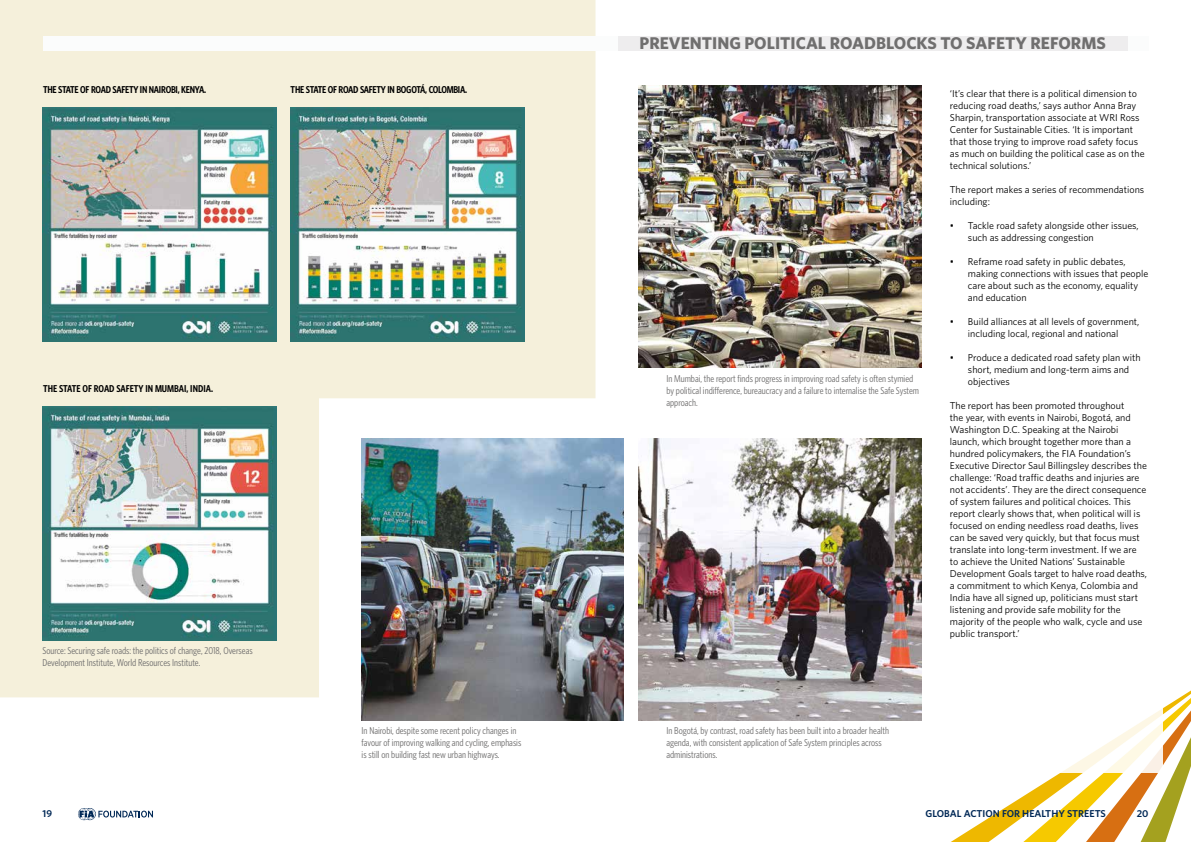
<style>
.page{position:relative;width:1191px;height:842px;background:#fff}
.page>*{position:absolute;margin:0;border:0;box-sizing:border-box;transform-origin:0 0}
.t1{font:700 17px "Whitney";color:#706f6f}
.t2{font:10px/12px "Whitney";color:#000}
.t3{font:10px/12px "Whitney Condensed";color:#706f6f}
.t4{font:600 10px "Whitney Condensed";letter-spacing:-.02em;color:#000}
.t5{font:600 10px "Whitney Condensed";color:#000}
.t6{font:600 10px "Whitney";color:#002856}
</style>
<div class="page">
<svg style="left:0;top:0;width:595px;height:697px;background:#f4f0de"></svg>
<svg style="left:951px;top:690px;width:240px;height:152px"></svg>
<svg style="left:78px;top:808px;width:75px;height:12px"></svg>
<div style="left:43px;top:36px;width:1105px;height:14px;background:#fbfcfc"></div>
<div style="left:618px;top:36px;width:509px;height:14px;background:#eeedee"></div>
<div style="left:652px;top:71px;width:510px;height:701px;background:#fff"></div>
<img style="left:43px;top:108px;width:233px;height:234px">
<img style="left:290px;top:108px;width:234px;height:234px">
<img style="left:43px;top:407px;width:233px;height:234px">
<img style="left:638px;top:85px;width:283px;height:282px">
<img style="left:638px;top:438px;width:283px;height:282px">
<img style="left:361px;top:438px;width:263px;height:282px">
<p class="t4" style="left:43px;top:83px;width:165px">THE STATE OF ROAD SAFETY IN NAIROBI, KENYA.</p>
<p class="t4" style="left:291px;top:83px;width:178px">THE STATE OF ROAD SAFETY IN BOGOTÁ, COLOMBIA.</p>
<p class="t5" style="left:43px;top:382px;width:171px">THE STATE OF ROAD SAFETY IN MUMBAI, INDIA.</p>
<p class="t3" style="left:43px;top:645px;width:212px">Source: Securing safe roads: the politics of change, 2018, Overseas<br>Development Institute, World Resources Institute.</p>
<p class="t3" style="left:361px;top:724px;width:161px">In Nairobi, despite some recent policy changes in favour of improving walking and cycling, emphasis is still on building fast new urban highways.</p>
<h1 class="t1" style="left:639px;top:32px;width:468px">PREVENTING POLITICAL ROADBLOCKS TO SAFETY REFORMS</h1>
<p class="t3" style="left:666px;top:372px;width:254px">In Mumbai, the report finds progress in improving road safety is often stymied by political indifference, bureaucracy and a failure to internalise the Safe System approach.</p>
<p class="t2" style="left:950px;top:87px;width:196px">‘It’s clear that there is a political dimension to reducing road deaths,’ says author Anna Bray Sharpin, transportation associate at WRI Ross Center for Sustainable Cities. ‘It is important that those trying to improve road safety focus as much on building the political case as on the technical solutions.’</p>
<p class="t2" style="left:950px;top:183px;width:196px">The report makes a series of recommendations including:</p>
<p class="t2" style="left:968px;top:219px;width:172px;text-indent:-18px">• Tackle road safety alongside other issues, such as addressing congestion</p>
<p class="t2" style="left:968px;top:255px;width:182px;text-indent:-18px">• Reframe road safety in public debates, making connections with issues that people care about such as the economy, equality and education</p>
<p class="t2" style="left:950px;top:315px;width:191px;text-align:center">• Build alliances at all levels of government, including local, regional and national</p>
<p class="t2" style="left:968px;top:351px;width:174px;text-indent:-18px">• Produce a dedicated road safety plan with short, medium and long-term aims and objectives</p>
<p class="t2" style="left:950px;top:399px;width:199px">The report has been promoted throughout<br>the year, with events in Nairobi, Bogotá, and Washington D.C. Speaking at the Nairobi launch, which brought together more than a hundred policymakers, the FIA Foundation’s Executive Director Saul Billingsley describes the challenge: ‘Road traffic deaths and injuries are not accidents’. They are the direct consequence of system failures and political choices. This report clearly shows that, when political will is focused on ending needless road deaths, lives can be saved very quickly, but that focus must translate into long-term investment. If we are to achieve the United Nations’ Sustainable Development Goals target to halve road deaths, a commitment to which Kenya, Colombia and India have all signed up, politicians must start listening and provide safe mobility for the majority of the people who walk, cycle and use public transport.’</p>
<p class="t3" style="left:666px;top:724px;width:224px">In Bogotá, by contrast, road safety has been built into a broader health agenda, with consistent application of Safe System principles across administrations.</p>
<p class="t6" style="left:43px;top:807px;width:11px">19</p>
<p class="t6" style="left:925px;top:807px;width:182px">GLOBAL ACTION FOR HEALTHY STREETS</p>
<p class="t6" style="left:1136px;top:807px;width:13px">20</p>
</div>
